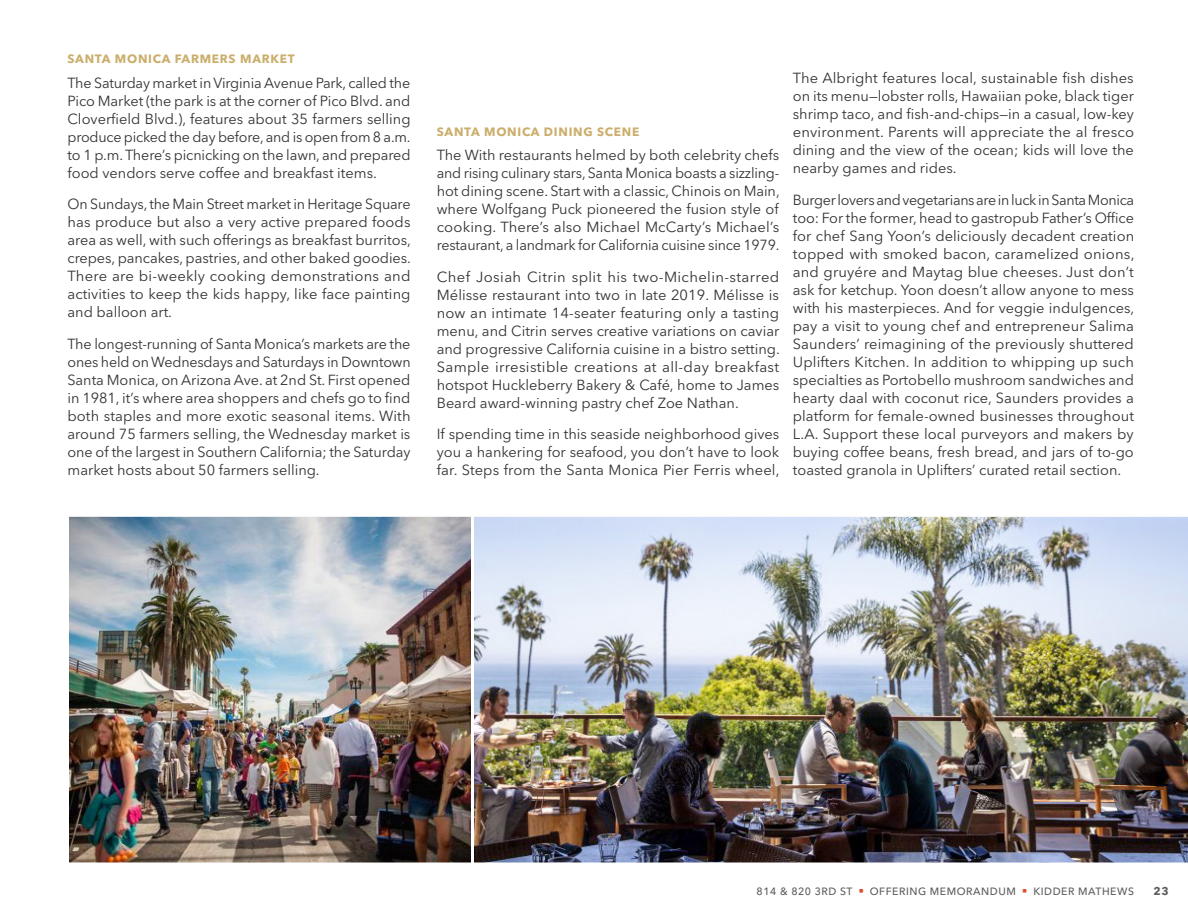
<style>
.page{position:relative;width:1188px;height:918px;background:#fff}
.page>*{position:absolute;margin:0;border:0;box-sizing:border-box;transform-origin:0 0}
.Body_Copy_-_Charcoal{font:14.55px/18px "Avenir Next LT Pro";color:#313234;text-align:justify}
.Body_Copy_-_Charcoal-2{font:700 12px "Avenir Next LT Pro";letter-spacing:.06em;color:#cbae6b}
.t1{font:700 11.25px "Avenir Next LT Pro";color:#5e5d5d}
.t2{font:500 10.5px "Avenir Next LT Pro";letter-spacing:.05em;color:#5e5d5d}
.s1{color:#e04825}
</style>
<div class="page">
<img style="left:71px;top:518px;width:398px;height:343px">
<img style="left:474px;top:516px;width:714px;height:347px">
<div style="left:68px;top:515px;width:404px;height:349px;border:2px solid #fff"></div>
<p class="Body_Copy_-_Charcoal-2" style="left:68px;top:52px;width:229px">SANTA MONICA FARMERS MARKET</p>
<p class="Body_Copy_-_Charcoal" style="left:68px;top:74px;width:345px">The Saturday market in Virginia Avenue Park, called the Pico Market (the park is at the corner of Pico Blvd. and Cloverfield Blvd.), features about 35 farmers selling produce picked the day before, and is open from 8 a.m. to 1 p.m. There’s picnicking on the lawn, and prepared food vendors serve coffee and breakfast items.</p>
<p class="Body_Copy_-_Charcoal" style="left:68px;top:195px;width:345px">On Sundays, the Main Street market in Heritage Square has produce but also a very active prepared foods area as well, with such offerings as breakfast burritos, crepes, pancakes, pastries, and other baked goodies.<br>There are bi-weekly cooking demonstrations and activities to keep the kids happy, like face painting and balloon art.</p>
<p class="Body_Copy_-_Charcoal" style="left:68px;top:335px;width:345px">The longest-running of Santa Monica’s markets are the ones held on Wednesdays and Saturdays in Downtown Santa Monica, on Arizona Ave. at 2nd St. First opened in 1981, it’s where area shoppers and chefs go to find both staples and more exotic seasonal items. With around 75 farmers selling, the Wednesday market is one of the largest in Southern California; the Saturday market hosts about 50 farmers selling.</p>
<p class="Body_Copy_-_Charcoal-2" style="left:437px;top:124px;width:204px">SANTA MONICA DINING SCENE</p>
<p class="Body_Copy_-_Charcoal" style="left:437px;top:146px;width:344px">The With restaurants helmed by both celebrity chefs and rising culinary stars, Santa Monica boasts a sizzling&shy;hot dining scene. Start with a classic, Chinois on Main, where Wolfgang Puck pioneered the fusion style of cooking. There’s also Michael McCarty’s Michael’s restaurant, a landmark for California cuisine since 1979.</p>
<p class="Body_Copy_-_Charcoal" style="left:437px;top:268px;width:345px">Chef Josiah Citrin split his two-Michelin-starred Mélisse restaurant into two in late 2019. Mélisse is now an intimate 14-seater featuring only a tasting menu, and Citrin serves creative variations on caviar and progressive California cuisine in a bistro setting.<br>Sample irresistible creations at all-day breakfast hotspot Huckleberry Bakery &amp; Café, home to James Beard award-winning pastry chef Zoe Nathan.</p>
<p class="Body_Copy_-_Charcoal" style="left:437px;top:425px;width:344px">If spending time in this seaside neighborhood gives you a hankering for seafood, you don’t have to look far. Steps from the Santa Monica Pier Ferris wheel,</p>
<p class="Body_Copy_-_Charcoal" style="left:793px;top:69px;width:343px">The Albright features local, sustainable fish dishes on its menu—lobster rolls, Hawaiian poke, black tiger shrimp taco, and fish-and-chips—in a casual, low-key environment. Parents will appreciate the al fresco dining and the view of the ocean; kids will love the nearby games and rides.</p>
<p class="Body_Copy_-_Charcoal" style="left:793px;top:191px;width:343px">Burger lovers and vegetarians are in luck in Santa Monica too: For the former, head to gastropub Father’s Office for chef Sang Yoon’s deliciously decadent creation topped with smoked bacon, caramelized onions, and gruyére and Maytag blue cheeses. Just don’t ask for ketchup. Yoon doesn’t allow anyone to mess with his masterpieces. And for veggie indulgences, pay a visit to young chef and entrepreneur Salima Saunders’ reimagining of the previously shuttered Uplifters Kitchen. In addition to whipping up such specialties as Portobello mushroom sandwiches and hearty daal with coconut rice, Saunders provides a platform for female-owned businesses throughout L.A. Support these local purveyors and makers by buying coffee beans, fresh bread, and jars of to-go toasted granola in Uplifters’ curated retail section.</p>
<p class="t2" style="left:757px;top:885px;width:379px">814 &amp; 820 3RD ST <span class="s1">■</span> OFFERING MEMORANDUM <span class="s1">■</span> KIDDER MATHEWS</p>
<p class="t1" style="left:1154px;top:884px;width:17px">23</p>
</div>
